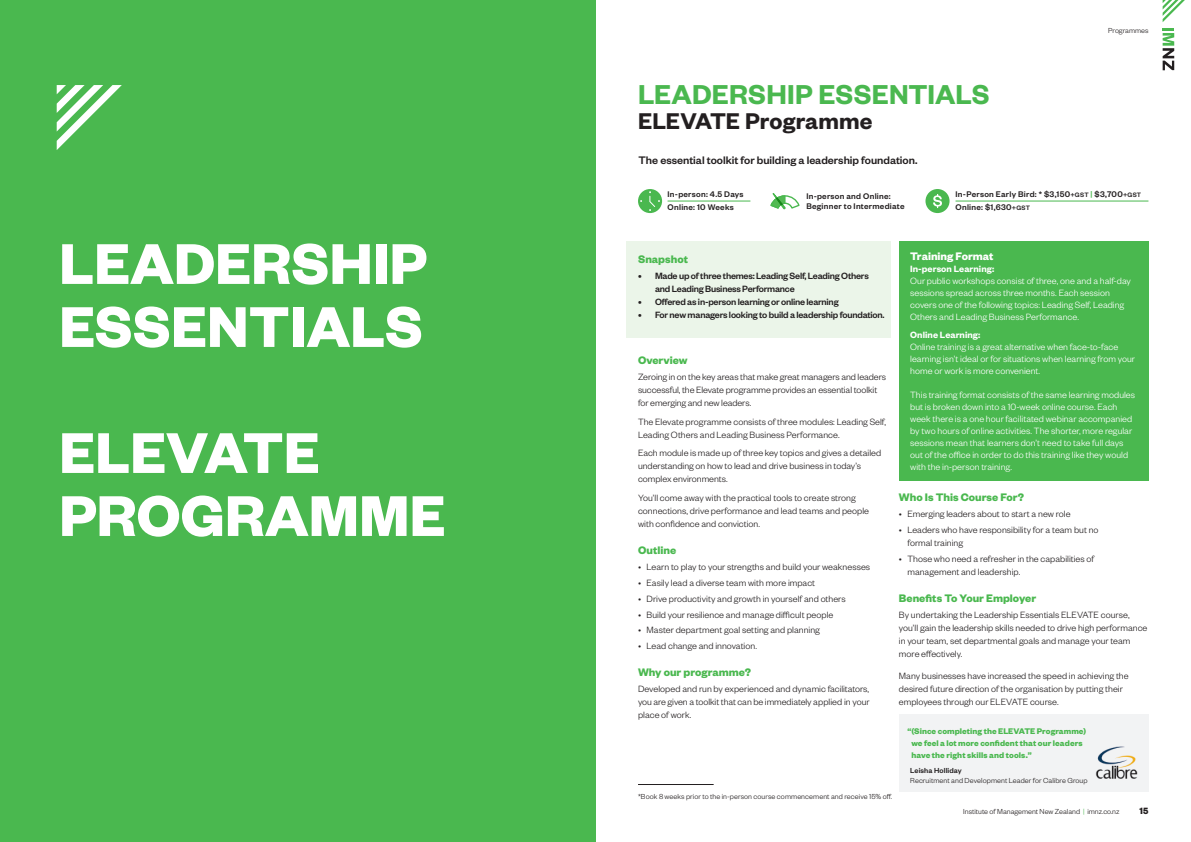
<style>
.page{position:relative;width:1191px;height:842px;background:#fff}
.page>*{position:absolute;margin:0;border:0;box-sizing:border-box;transform-origin:0 0}
.t1{font:700 63px/63px "Founders Grotesk";color:#fff}
.Page_heading{font:600 30px "Founders Grotesk";letter-spacing:.005em;color:#4ab84f}
.Page_heading-2{font:600 25px "Founders Grotesk";letter-spacing:.005em;color:#231f20}
.Course_heading_L1{font:700 12px "Founders Grotesk";color:#4ab84f}
.Course_tagline{font:500 12px "Founders Grotesk";color:#231f20}
.Body_copy{font:700 12px "Founders Grotesk";color:#fff}
.Body_copy-2{font:300 10px/13px "Founders Grotesk";color:#231f20}
.Body_copy-3{font:300 10px/12px "Founders Grotesk";letter-spacing:.005em;color:#fff}
.t2{font:500 10px/13px "Founders Grotesk";letter-spacing:-.02em;color:#231f20}
.t3{font:700 10px "Founders Grotesk";color:#231f20}
.Duration__Level__Cos{font:500 9px "Founders Grotesk";letter-spacing:.03em;color:#231f20}
.Quote_in_text{font:700 9px/12px "Founders Grotesk";letter-spacing:.01em;color:#4ab84f}
.Body_copy-4{font:300 8px "Founders Grotesk";letter-spacing:.005em;color:#231f20}
.Quote_tagline{font:300 8px/10px "Founders Grotesk";letter-spacing:.01em;color:#231f20}
.Section_heading_left{font:300 8px "Founders Grotesk";color:#231f20}
.s1{font-size:7px}
.s2{color:#4ab84f}
.s3{font-weight:600}
.s4{font-weight:500}
</style>
<div class="page">
<svg style="left:1162px;top:0;width:23px;height:22px"></svg>
<svg style="left:1162px;top:28px;width:12px;height:42px"></svg>
<div style="left:898px;top:714px;width:250px;height:78px;background:#f2f3f4"></div>
<div style="left:626px;top:241px;width:264px;height:96px;background:#ebf5e9"></div>
<div style="left:0;top:0;width:595px;height:842px;background:#4ab84f"></div>
<img style="left:1095px;top:746px;width:43px;height:33px">
<svg style="left:57px;top:85px;width:65px;height:65px"></svg>
<hr style="left:638px;top:784px;width:75px;height:1px;background:#231f20">
<div style="left:639px;top:190px;width:22px;height:22px;background:#4ab84f;border-radius:50%"></div>
<div style="left:638px;top:189px;width:24px;height:24px;border:2px solid #4ab84f;border-radius:50%"></div>
<svg style="left:648px;top:191px;width:12px;height:20px"></svg>
<div style="left:926px;top:190px;width:22px;height:22px;background:#4ab84f;border-radius:50%"></div>
<div style="left:925px;top:189px;width:24px;height:24px;border:2px solid #4ab84f;border-radius:50%"></div>
<svg style="left:933px;top:194px;width:9px;height:14px"></svg>
<svg style="left:770px;top:193px;width:30px;height:17px"></svg>
<hr style="left:667px;top:201px;width:83px;height:1px;background:#4ab84f">
<hr style="left:955px;top:201px;width:193px;height:1px;background:#4ab84f">
<div style="left:899px;top:241px;width:249px;height:240px;background:#4ab84f"></div>
<p class="t1" style="left:59px;top:229px;width:369px">LEADERSHIP<br>ESSENTIALS</p>
<p class="t1" style="left:59px;top:418px;width:262px">ELEVATE</p>
<p class="t1" style="left:59px;top:481px;width:388px">PROGRAMME</p>
<p class="Page_heading" style="left:638px;top:75px;width:353px">LEADERSHIP ESSENTIALS</p>
<p class="Page_heading-2" style="left:638px;top:105px;width:236px">ELEVATE Programme</p>
<p class="Course_tagline" style="left:638px;top:153px;width:280px">The essential toolkit for building a leadership foundation.</p>
<p class="Section_heading_left" style="left:1108px;top:25px;width:42px">Programmes</p>
<p class="Duration__Level__Cos" style="left:667px;top:188px;width:77px">In-person: 4.5 Days</p>
<p class="Duration__Level__Cos" style="left:667px;top:202px;width:68px">Online: 10 Weeks</p>
<p class="Duration__Level__Cos" style="left:806px;top:190px;width:86px">In-person and Online:</p>
<p class="Duration__Level__Cos" style="left:806px;top:200px;width:100px">Beginner to Intermediate</p>
<p class="Duration__Level__Cos" style="left:955px;top:188px;width:187px">In-Person Early Bird: * $3,150<span class="s1">+GST</span> <span class="s2">|</span> $3,700<span class="s1">+GST</span></p>
<p class="Duration__Level__Cos" style="left:955px;top:202px;width:76px">Online: $1,630<span class="s1">+GST</span></p>
<p class="Course_heading_L1" style="left:638px;top:252px;width:51px">Snapshot</p>
<p class="t2" style="left:655px;top:269px;width:215px;text-indent:-17px">• Made up of three themes: Leading Self, Leading Others and Leading Business Performance</p>
<p class="t2" style="left:638px;top:295px;width:202px">• Offered as in-person learning or online learning</p>
<p class="t2" style="left:638px;top:308px;width:248px">• For new managers looking to build a leadership foundation.</p>
<p class="Course_heading_L1" style="left:638px;top:353px;width:51px">Overview</p>
<p class="Body_copy-2" style="left:638px;top:370px;width:249px">Zeroing in on the key areas that make great managers and leaders successful, the Elevate programme provides an essential toolkit for emerging and new leaders.</p>
<p class="Body_copy-2" style="left:638px;top:414px;width:249px">The Elevate programme consists of three modules: Leading Self,<br>Leading Others and Leading Business Performance.</p>
<p class="Body_copy-2" style="left:638px;top:446px;width:245px">Each module is made up of three key topics and gives a detailed understanding on how to lead and drive business in today’s complex environments.</p>
<p class="Body_copy-2" style="left:638px;top:491px;width:232px">You’ll come away with the practical tools to create strong connections, drive performance and lead teams and people with confidence and conviction.</p>
<p class="Course_heading_L1" style="left:638px;top:543px;width:40px">Outline</p>
<p class="Body_copy-2" style="left:638px;top:560px;width:234px">• Learn to play to your strengths and build your weaknesses</p>
<p class="Body_copy-2" style="left:638px;top:576px;width:178px">• Easily lead a diverse team with more impact</p>
<p class="Body_copy-2" style="left:638px;top:591px;width:209px">• Drive productivity and growth in yourself and others</p>
<p class="Body_copy-2" style="left:638px;top:607px;width:197px">• Build your resilience and manage difficult people</p>
<p class="Body_copy-2" style="left:638px;top:623px;width:183px">• Master department goal setting and planning</p>
<p class="Body_copy-2" style="left:638px;top:639px;width:121px">• Lead change and innovation.</p>
<p class="Course_heading_L1" style="left:638px;top:665px;width:115px">Why our programme?</p>
<p class="Body_copy-2" style="left:638px;top:682px;width:233px;text-align:justify">Developed and run by experienced and dynamic facilitators, you are given a toolkit that can be immediately applied in your place of work.</p>
<p class="Body_copy" style="left:910px;top:248px;width:85px">Training Format</p>
<p class="Body_copy-3" style="left:910px;top:262px;width:222px"><span class="s3">In-person Learning:<br></span>Our public workshops consist of three, one and a half-day sessions spread across three months. Each session covers one of the following topics: Leading Self, Leading Others and Leading Business Performance.</p>
<p class="Body_copy-3" style="left:910px;top:328px;width:226px"><span class="s3">Online Learning:<br></span>Online training is a great alternative when face-to-face learning isn’t ideal or for situations when learning from your home or work is more convenient.</p>
<p class="Body_copy-3" style="left:910px;top:388px;width:226px">This training format consists of the same learning modules but is broken down into a 10-week online course. Each week there is a one hour facilitated webinar accompanied by two hours of online activities. The shorter, more regular sessions mean that learners don’t need to take full days out of the office in order to do this training like they would with the in-person training.</p>
<p class="Course_heading_L1" style="left:899px;top:490px;width:127px">Who Is This Course For?</p>
<p class="Body_copy-2" style="left:899px;top:507px;width:173px">• Emerging leaders about to start a new role</p>
<p class="Body_copy-2" style="left:907px;top:523px;width:193px;text-indent:-9px">• Leaders who have responsibility for a team but no formal training</p>
<p class="Body_copy-2" style="left:907px;top:552px;width:188px;text-indent:-9px">• Those who need a refresher in the capabilities of management and leadership.</p>
<p class="Course_heading_L1" style="left:899px;top:591px;width:139px">Benefits To Your Employer</p>
<p class="Body_copy-2" style="left:899px;top:608px;width:250px">By undertaking the Leadership Essentials ELEVATE course, you’ll gain the leadership skills needed to drive high performance in your team, set departmental goals and manage your team more effectively.</p>
<p class="Body_copy-2" style="left:899px;top:668px;width:231px">Many businesses have increased the speed in achieving the desired future direction of the organisation by putting their employees through our ELEVATE course.</p>
<p class="Quote_in_text" style="left:911px;top:724px;width:176px;text-indent:-4px">“(Since completing the ELEVATE Programme) we feel a lot more confident that our leaders have the right skills and tools.”</p>
<p class="Quote_tagline" style="left:910px;top:765px;width:179px"><span class="s4">Leisha Holliday<br></span>Recruitment and Development Leader for Calibre Group</p>
<p class="Body_copy-4" style="left:638px;top:792px;width:255px">*Book 8 weeks prior to the in-person course commencement and receive 15% off.</p>
<p class="Body_copy-4" style="left:963px;top:806px;width:158px">Institute of Management New Zealand <span class="s2">|</span> imnz.co.nz</p>
<p class="t3" style="left:1139px;top:804px;width:10px">15</p>
</div>
